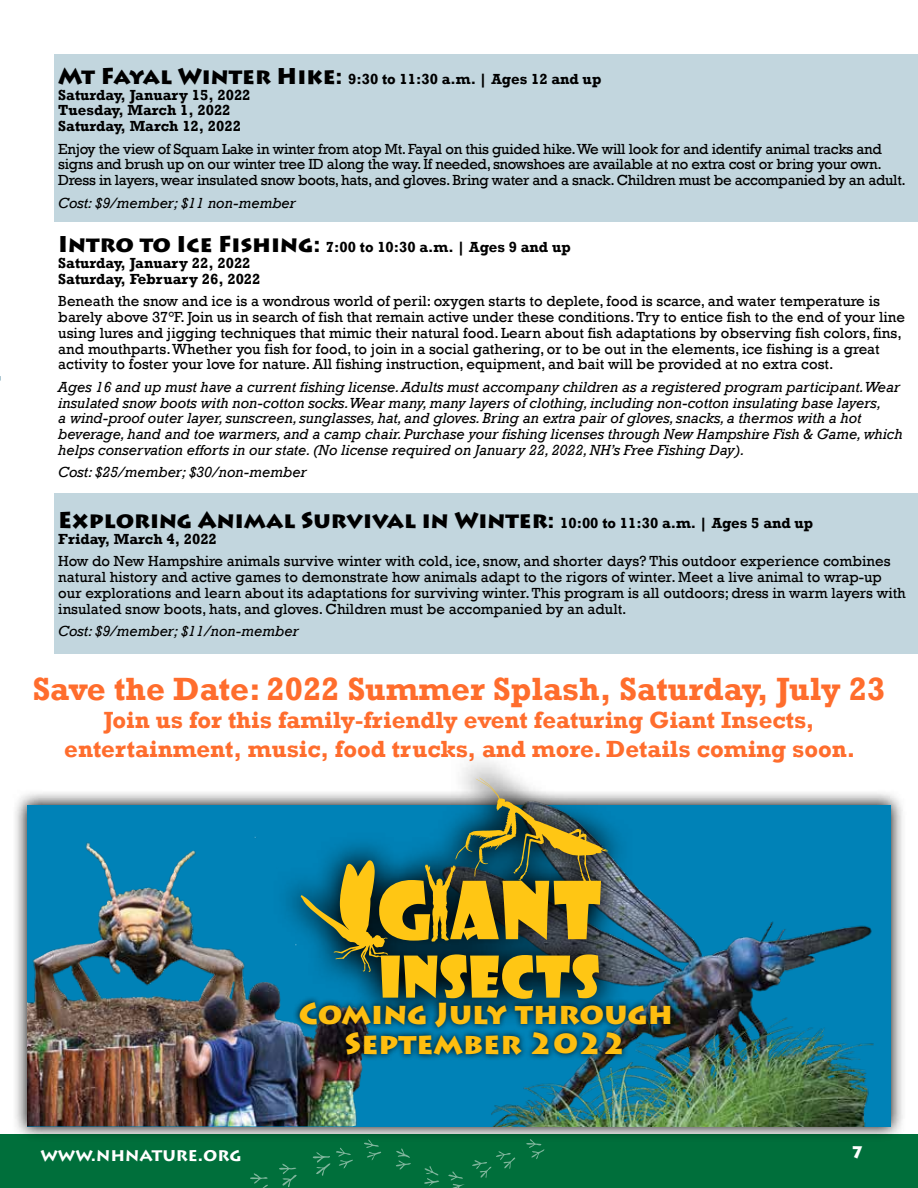
<style>
.page{position:relative;width:918px;height:1188px;background:#fff}
.page>*{position:absolute;margin:0;border:0;box-sizing:border-box;transform-origin:0 0}
.t1{font:77.85px "Showcard Gothic";color:#ffc614}
.t2{font:56.1px "Showcard Gothic";letter-spacing:.02em;color:#ffc614}
.t3{font:700 33px "Rockwell";color:#ff6d2d}
.t4{font:900 30px/30px "Lithos Pro";color:#febe10;text-align:center}
.t5{font:700 24px/28.8px "Rockwell";color:#ff6d2d;text-align:center}
.t6{font:900 22.5px "Lithos Pro";color:#000}
.t7{font:700 18px "Lithos Pro";color:#fff}
.t8{font:900 16.5px "Lithos Pro";color:#fff}
.t9{font:15px/15.8px "Rockwell";color:#000}
.t10{font:italic 15px/15.8px "Rockwell";color:#000}
.t11{font:15px/15.8px "Rockwell";letter-spacing:-.02em;color:#000}
.t12{font:700 15px/15.8px "Rockwell";color:#000}
.s1{font-family:"Lithos Pro";font-weight:900;font-size:22.5px}
.s2{font-family:"Rockwell";font-weight:700;font-size:15px}
</style>
<div class="page">
<div style="left:0;top:1134px;width:918px;height:54px;background:#006f3b"></div>
<svg style="left:526px;top:1142px;width:19px;height:17px"></svg>
<svg style="left:448px;top:1151px;width:68px;height:37px"></svg>
<svg style="left:424px;top:1166px;width:15px;height:20px"></svg>
<svg style="left:396px;top:1148px;width:15px;height:22px"></svg>
<svg style="left:364px;top:1142px;width:17px;height:18px"></svg>
<svg style="left:313px;top:1148px;width:40px;height:28px"></svg>
<svg style="left:250px;top:1173px;width:18px;height:15px"></svg>
<svg style="left:279px;top:1163px;width:18px;height:24px"></svg>
<div style="left:54px;top:54px;width:864px;height:167px;background:#c2d6de"></div>
<div style="left:54px;top:494px;width:864px;height:160px;background:#c2d6de"></div>
<svg style="left:15px;top:792px;width:888px;height:350px"></svg>
<div style="left:27px;top:805px;width:864px;height:321px;background:#0082b7"></div>
<img style="left:491px;top:792px;width:384px;height:334px">
<svg style="left:273px;top:761px;width:362px;height:235px"></svg>
<svg style="left:425px;top:778px;width:183px;height:164px;background:#4b635c"></svg>
<svg style="left:377px;top:860px;width:11px;height:112px"></svg>
<img style="left:27px;top:837px;width:350px;height:289px">
<div style="left:293px;top:996px;width:385px;height:66px;background:#000;opacity:.75"></div>
<p class="t12" style="left:58px;top:71px;width:545px"><span class="s1">Mt Fayal Winter Hike:</span> 9:30 to 11:30 a.m. | Ages 12 and up<br>Saturday, January 15, 2022<br>Tuesday, March 1, 2022<br>Saturday, March 12, 2022</p>
<p class="t11" style="left:58px;top:141px;width:849px">Enjoy the view of Squam Lake in winter from atop Mt. Fayal on this guided hike. We will look for and identify animal tracks and signs and brush up on our winter tree ID along the way. If needed, snowshoes are available at no extra cost or bring your own.<br>Dress in layers, wear insulated snow boots, hats, and gloves. Bring water and a snack. Children must be accompanied by an adult.</p>
<p class="t10" style="left:58px;top:195px;width:239px">Cost: $9/member; $11 non-member</p>
<p class="t12" style="left:58px;top:240px;width:514px"><span class="s1">Intro to Ice Fishing:</span> 7:00 to 10:30 a.m. | Ages 9 and up<br>Saturday, January 22, 2022<br>Saturday, February 26, 2022</p>
<p class="t9" style="left:58px;top:294px;width:848px">Beneath the snow and ice is a wondrous world of peril: oxygen starts to deplete, food is scarce, and water temperature is barely above 37°F. Join us in search of fish that remain active under these conditions. Try to entice fish to the end of your line using lures and jigging techniques that mimic their natural food. Learn about fish adaptations by observing fish colors, fins, and mouthparts. Whether you fish for food, to join in a social gathering, or to be out in the elements, ice fishing is a great activity to foster your love for nature. All fishing instruction, equipment, and bait will be provided at no extra cost.</p>
<p class="t10" style="left:58px;top:379px;width:846px">Ages 16 and up must have a current fishing license. Adults must accompany children as a registered program participant.Wear insulated snow boots with non-cotton socks.Wear many, many layers of clothing, including non-cotton insulating base layers,<br>a wind-proof outer layer, sunscreen, sunglasses, hat, and gloves. Bring an extra pair of gloves, snacks, a thermos with a hot beverage, hand and toe warmers, and a camp chair. Purchase your fishing licenses through New Hampshire Fish &amp; Game, which helps conservation efforts in our state. (No license required on January 22, 2022, NH’s Free Fishing Day).</p>
<p class="t10" style="left:58px;top:465px;width:250px">Cost: $25/member; $30/non-member</p>
<h3 class="t6" style="left:58px;top:506px;width:757px">Exploring Animal Survival in Winter: <span class="s2">10:00 to 11:30 a.m. | Ages 5 and up</span></h3>
<p class="t12" style="left:58px;top:531px;width:160px">Friday, March 4, 2022</p>
<p class="t9" style="left:58px;top:554px;width:849px">How do New Hampshire animals survive winter with cold, ice, snow, and shorter days? This outdoor experience combines natural history and active games to demonstrate how animals adapt to the rigors of winter. Meet a live animal to wrap-up our explorations and learn about its adaptations for surviving winter. This program is all outdoors; dress in warm layers with insulated snow boots, hats, and gloves. Children must be accompanied by an adult.</p>
<p class="t10" style="left:58px;top:623px;width:242px">Cost: $9/member; $11/non-member</p>
<h3 class="t3" style="left:33px;top:668px;width:854px">Save the Date: 2022 Summer Splash, Saturday, July 23</h3>
<h3 class="t5" style="left:64px;top:706px;width:793px">Join us for this family-friendly event featuring Giant Insects, entertainment, music, food trucks, and more. Details coming soon.</h3>
<h1 class="t1" style="left:378px;top:859px;width:225px">G ANT</h1>
<h2 class="t2" style="left:380px;top:940px;width:222px">INSECTS</h2>
<h3 class="t4" style="left:299px;top:999px;width:376px">Coming July through<br>September 2022</h3>
<p class="t7" style="left:40px;top:1144px;width:202px">WWW.NHNATURE.ORG</p>
<p class="t8" style="left:851px;top:1142px;width:15px">7</p>
</div>
